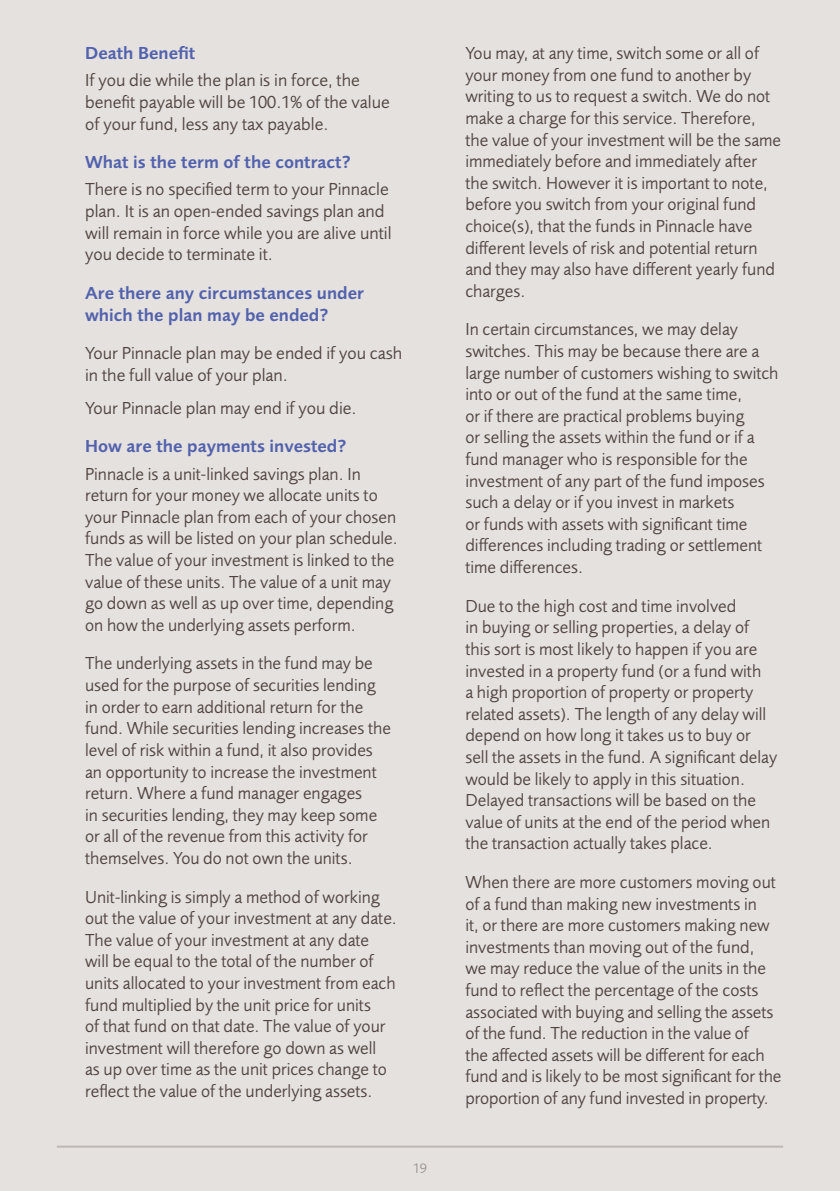
<style>
.page{position:relative;width:840px;height:1191px;background:#fff}
.page>*{position:absolute;margin:0;border:0;box-sizing:border-box;transform-origin:0 0}
.t1{font:18px/21.6px "Foundry Sans";color:#51443f}
.t2{font:600 18px/21.6px "Foundry Sans";color:#5261ac}
.t3{font:300 14px "Foundry Sans";color:#8b807b}
</style>
<div class="page">
<div style="left:0;top:0;width:839px;height:1191px;background:#e4e1df"></div>
<hr style="left:57px;top:1145px;width:725px;height:2px;background:#beb7b4">
<p class="t2" style="left:85px;top:42px;width:112px">Death Benefit</p>
<p class="t1" style="left:85px;top:70px;width:306px">If you die while the plan is in force, the benefit payable will be 100.1% of the value of your fund, less any tax payable.</p>
<p class="t2" style="left:85px;top:151px;width:267px">What is the term of the contract?</p>
<p class="t1" style="left:85px;top:179px;width:308px">There is no specified term to your Pinnacle plan. It is an open-ended savings plan and will remain in force while you are alive until you decide to terminate it.</p>
<p class="t2" style="left:85px;top:282px;width:280px">Are there any circumstances under which the plan may be ended?</p>
<p class="t1" style="left:85px;top:343px;width:318px">Your Pinnacle plan may be ended if you cash in the full value of your plan.</p>
<p class="t1" style="left:85px;top:397px;width:273px">Your Pinnacle plan may end if you die.</p>
<p class="t2" style="left:85px;top:435px;width:263px">How are the payments invested?</p>
<p class="t1" style="left:85px;top:463px;width:314px">Pinnacle is a unit-linked savings plan. In return for your money we allocate units to your Pinnacle plan from each of your chosen funds as will be listed on your plan schedule.<br>The value of your investment is linked to the value of these units. The value of a unit may go down as well as up over time, depending on how the underlying assets perform.</p>
<p class="t1" style="left:85px;top:653px;width:307px">The underlying assets in the fund may be used for the purpose of securities lending in order to earn additional return for the fund. While securities lending increases the level of risk within a fund, it also provides an opportunity to increase the investment return. Where a fund manager engages<br>in securities lending, they may keep some or all of the revenue from this activity for themselves. You do not own the units.</p>
<p class="t1" style="left:85px;top:886px;width:313px">Unit-linking is simply a method of working out the value of your investment at any date.<br>The value of your investment at any date will be equal to the total of the number of units allocated to your investment from each fund multiplied by the unit price for units<br>of that fund on that date. The value of your investment will therefore go down as well<br>as up over time as the unit prices change to reflect the value of the underlying assets.</p>
<p class="t3" style="left:413px;top:1160px;width:15px">19</p>
<p class="t1" style="left:465px;top:43px;width:317px">You may, at any time, switch some or all of your money from one fund to another by writing to us to request a switch. We do not make a charge for this service. Therefore, the value of your investment will be the same immediately before and immediately after the switch. However it is important to note, before you switch from your original fund choice(s), that the funds in Pinnacle have different levels of risk and potential return and they may also have different yearly fund charges.</p>
<p class="t1" style="left:465px;top:319px;width:314px">In certain circumstances, we may delay switches. This may be because there are a large number of customers wishing to switch into or out of the fund at the same time,<br>or if there are practical problems buying<br>or selling the assets within the fund or if a fund manager who is responsible for the investment of any part of the fund imposes such a delay or if you invest in markets<br>or funds with assets with significant time differences including trading or settlement time differences.</p>
<p class="t1" style="left:465px;top:595px;width:313px">Due to the high cost and time involved<br>in buying or selling properties, a delay of this sort is most likely to happen if you are invested in a property fund (or a fund with<br>a high proportion of property or property related assets). The length of any delay will depend on how long it takes us to buy or sell the assets in the fund. A significant delay would be likely to apply in this situation.<br>Delayed transactions will be based on the value of units at the end of the period when the transaction actually takes place.</p>
<p class="t1" style="left:465px;top:871px;width:317px">When there are more customers moving out of a fund than making new investments in<br>it, or there are more customers making new investments than moving out of the fund,<br>we may reduce the value of the units in the fund to reflect the percentage of the costs associated with buying and selling the assets of the fund. The reduction in the value of<br>the affected assets will be different for each fund and is likely to be most significant for the proportion of any fund invested in property.</p>
</div>
